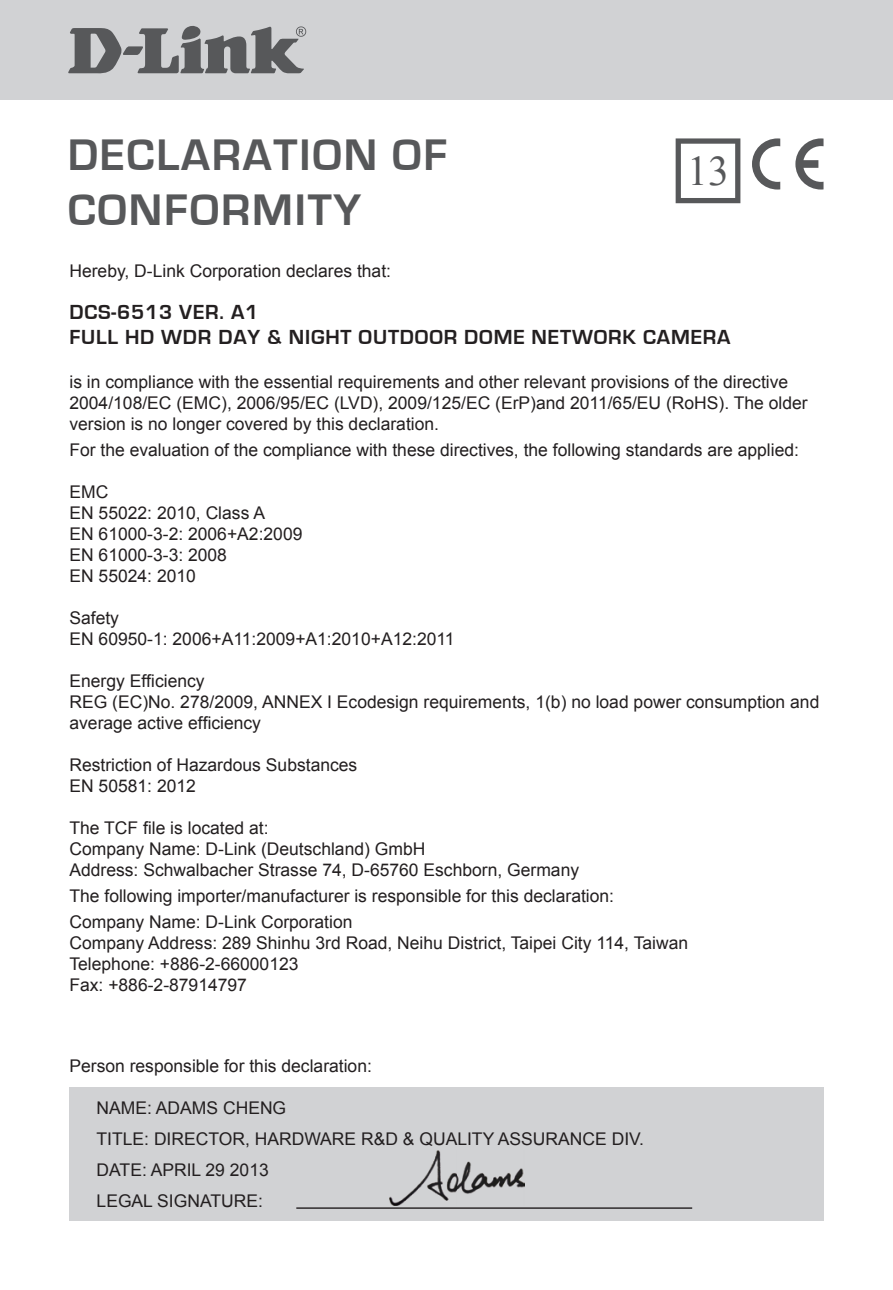
<style>
.page{position:relative;width:893px;height:1290px;background:#fff}
.page>*{position:absolute;margin:0;border:0;box-sizing:border-box;transform-origin:0 0}
.t1{font:700 45.5px/54.6px "Eurostile";letter-spacing:.04em;color:#57585a}
.t2{font:42px "Times New Roman";color:#57585a}
.t3{font:700 21px/25.2px "Eurostile";letter-spacing:.04em;color:#231f20}
.t4{font:17.5px/21px "Arial";color:#231f20}
</style>
<div class="page">
<div style="left:0;top:0;width:893px;height:99px;background:#d1d2d4"></div>
<svg style="left:68px;top:26px;width:238px;height:48px"></svg>
<div style="left:69px;top:1086px;width:754px;height:134px;background:#d1d2d4"></div>
<hr style="left:296px;top:1207px;width:396px;height:2px;background:#231f20">
<img style="left:390px;top:1151px;width:134px;height:55px">
<svg style="left:676px;top:138px;width:64px;height:65px"></svg>
<svg style="left:795px;top:138px;width:28px;height:52px"></svg>
<svg style="left:752px;top:138px;width:28px;height:52px"></svg>
<h1 class="t1" style="left:68px;top:129px;width:381px">DECLARATION OF<br>CONFORMITY</h1>
<h2 class="t2" style="left:687px;top:143px;width:43px">13</h2>
<p class="t4" style="left:69px;top:260px;width:323px">Hereby, D-Link Corporation declares that:</p>
<p class="t3" style="left:69px;top:300px;width:334px">DCS-6513 VER. A1<br>FULL HD WDR DAY &amp; NIGHT OUTDOOR</p>
<p class="t3" style="left:464px;top:325px;width:31px">DOME</p>
<p class="t3" style="left:532px;top:325px;width:32px">NETWOR</p>
<p class="t3" style="left:623px;top:325px;width:51px">K CAMERA</p>
<p class="t4" style="left:69px;top:371px;width:740px">is in compliance with the essential requirements and other relevant provisions of the directive<br>2004/108/EC (EMC), 2006/95/EC (LVD), 2009/125/EC (ErP)and 2011/65/EU (RoHS). The older version is no longer covered by this declaration.</p>
<p class="t4" style="left:69px;top:439px;width:731px">For the evaluation of the compliance with these directives, the following standards are applied:</p>
<p class="t4" style="left:69px;top:481px;width:234px">EMC<br>EN 55022: 2010, Class A<br>EN 61000-3-2: 2006+A2:2009<br>EN 61000-3-3: 2008<br>EN 55024: 2010</p>
<p class="t4" style="left:69px;top:607px;width:387px">Safety<br>EN 60950-1: 2006+A11:2009+A1:2010+A12:2011</p>
<p class="t4" style="left:69px;top:670px;width:751px">Energy Efficiency<br>REG (EC)No. 278/2009, ANNEX I Ecodesign requirements, 1(b) no load power consumption and average active efficiency</p>
<p class="t4" style="left:69px;top:754px;width:289px">Restriction of Hazardous Substances<br>EN 50581: 2012</p>
<p class="t4" style="left:69px;top:817px;width:511px">The TCF file is located at:<br>Company Name: D-Link (Deutschland) GmbH<br>Address: Schwalbacher Strasse 74, D-65760 Eschborn, Germany</p>
<p class="t4" style="left:69px;top:883px;width:546px;line-height:25.9px">The following importer/manufacturer is responsible for this declaration:<br>Company Name: D-Link Corporation</p>
<p class="t4" style="left:69px;top:932px;width:620px">Company Address: 289 Shinhu 3rd Road, Neihu District, Taipei City 114, Taiwan<br>Telephone: +886-2-66000123<br>Fax: +886-2-87914797</p>
<p class="t4" style="left:69px;top:1055px;width:304px">Person responsible for this declaration:</p>
<p class="t4" style="left:97px;top:1092px;width:549px;line-height:30.8px">NAME: ADAMS CHENG<br>TITLE: DIRECTOR, HARDWARE R&amp;D &amp; QUALITY ASSURANCE DIV.<br>DATE: April</p>
<p class="t4" style="left:97px;top:1154px;width:174px;line-height:30.8px;text-indent:109px">29 2013<br>LEGAL SIGNATURE:</p>
</div>
